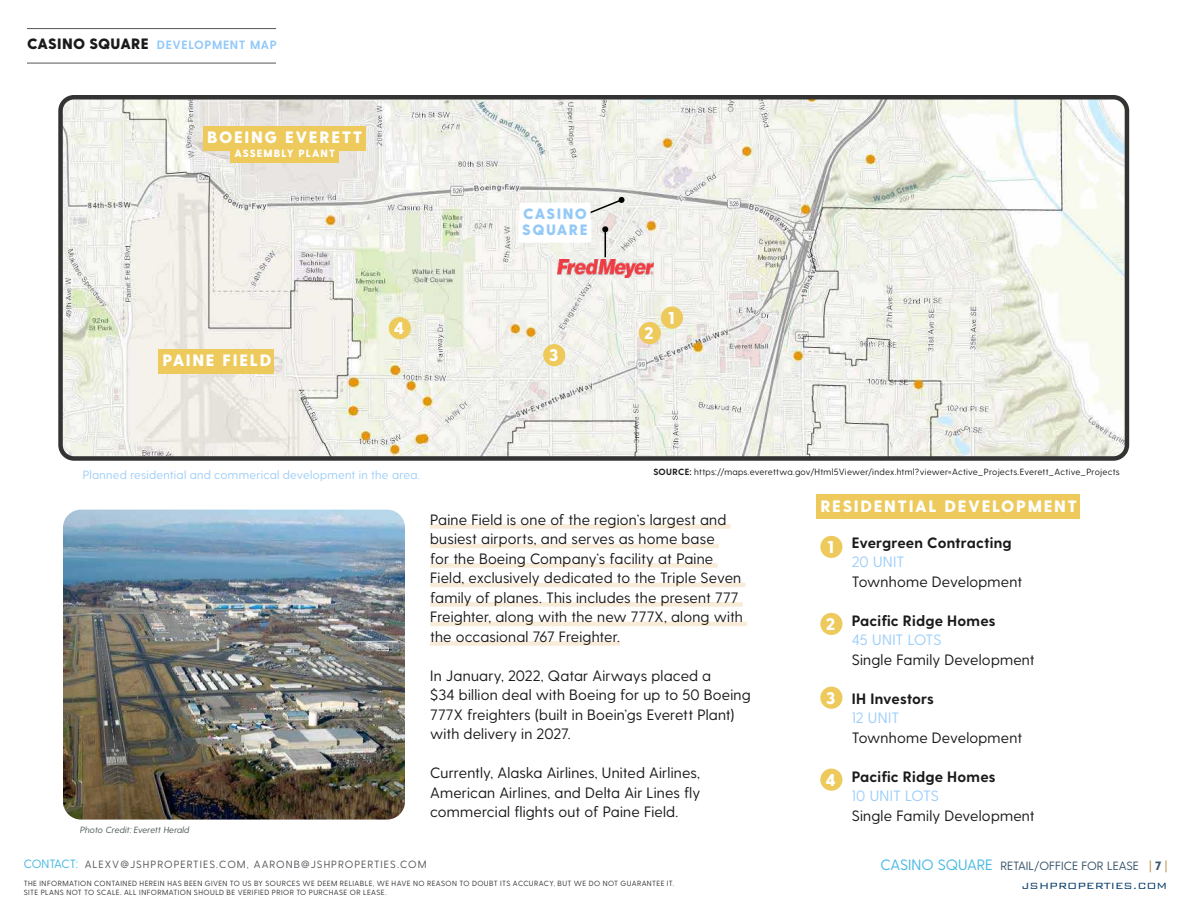
<style>
.page{position:relative;width:1188px;height:918px;background:#fff}
.page>*{position:absolute;margin:0;border:0;box-sizing:border-box;transform-origin:0 0}
.t1{font:800 16.95px "Greycliff CF";color:#fff}
.BACKGROUND_COLOR_copy{font:800 16.5px "Greycliff CF";letter-spacing:.1em;color:#fff}
.t2{font:15px/19.5px "Greycliff CF";letter-spacing:.015em;color:#1a1a1a}
.t3{font:700 15px "Greycliff CF";letter-spacing:.01em;color:#1a1a1a}
.t4{font:15px "Greycliff CF";color:#9ecef9}
.WHITE_BACKGROUND{font:800 15px "Greycliff CF";letter-spacing:.1em;color:#93c9f8}
.t5{font:12px "Greycliff CF";letter-spacing:.02em;color:#9ecef9}
.t6{font:12px "Greycliff CF";color:#38546a}
.header_with_lines{font:700 12px "Greycliff CF";letter-spacing:.05em;color:#93c9f8}
.t7{font:300 12px "Bank Gothic BT";color:#003767}
.t8{font:10.5px "Greycliff CF";letter-spacing:.1em;color:#54565a}
.BACKGROUND_COLOR_copy-2{font:800 10.5px "Greycliff CF";letter-spacing:.1em;color:#fff}
.t9{font:9px "Greycliff CF";letter-spacing:.02em;color:#1a1a1a}
.t10{font:italic 9px "Greycliff CF";color:#4c5b58}
.t11{font:7.5px/9px "Greycliff CF";letter-spacing:.05em;color:#333}
.s1{font-weight:800;font-size:15px;color:#1a1a1a}
.s2{font-weight:700}
.s3{font-size:12px;color:#47b8e0}
.s4{font-size:15px;color:#48b9e2}
.s5{color:#b88c4d}
.s6{font-weight:800}
</style>
<div class="page">
<img style="left:63px;top:100px;width:1061px;height:356px">
<div style="left:58px;top:95px;width:1071px;height:366px;border:4px solid #333;border-radius:14px"></div>
<div style="left:661px;top:307px;width:22px;height:22px;background:#edca5b;border-radius:50%"></div>
<div style="left:639px;top:322px;width:22px;height:22px;background:#edca5b;border-radius:50%"></div>
<div style="left:543px;top:344px;width:22px;height:22px;background:#edca5b;border-radius:50%"></div>
<div style="left:389px;top:317px;width:22px;height:22px;background:#edca5b;border-radius:50%"></div>
<div style="left:820px;top:536px;width:22px;height:22px;background:#edca5b;border-radius:50%"></div>
<div style="left:820px;top:613px;width:22px;height:22px;background:#edca5b;border-radius:50%"></div>
<div style="left:820px;top:687px;width:22px;height:22px;background:#edca5b;border-radius:50%"></div>
<div style="left:820px;top:769px;width:22px;height:22px;background:#edca5b;border-radius:50%"></div>
<hr style="left:27px;top:28px;width:249px;height:1px;background:#54565a">
<hr style="left:27px;top:63px;width:249px;height:1px;background:#54565a">
<div style="left:430px;top:524px;width:301px;height:5px;background:#f8ebd7"></div>
<hr style="left:430px;top:544px;width:289px;height:4px;background:#f8ebd7">
<div style="left:430px;top:563px;width:288px;height:5px;background:#f8ebd7"></div>
<hr style="left:430px;top:583px;width:315px;height:4px;background:#f8ebd7">
<div style="left:430px;top:602px;width:313px;height:5px;background:#f8ebd7"></div>
<hr style="left:430px;top:622px;width:317px;height:4px;background:#f8ebd7">
<div style="left:430px;top:641px;width:190px;height:5px;background:#f8ebd7"></div>
<div style="left:158px;top:349px;width:116px;height:25px;background:#edca5b"></div>
<div style="left:816px;top:494px;width:264px;height:25px;background:#edca5b"></div>
<div style="left:204px;top:126px;width:162px;height:25px;background:#edca5b"></div>
<div style="left:231px;top:144px;width:108px;height:19px;background:#edca5b"></div>
<img style="left:63px;top:510px;width:342px;height:310px">
<svg style="left:585px;top:197px;width:40px;height:19px"></svg>
<div style="left:519px;top:203px;width:72px;height:23px;background:#fff;border-radius:2px"></div>
<div style="left:519px;top:219px;width:72px;height:24px;background:#fff;border-radius:2px"></div>
<img style="left:557px;top:260px;width:96px;height:18px">
<svg style="left:602px;top:226px;width:6px;height:31px"></svg>
<p class="header_with_lines" style="left:27px;top:38px;width:251px"><span class="s1">CASINO SQUARE</span> DEVELOPMENT MAP</p>
<p class="BACKGROUND_COLOR_copy" style="left:207px;top:127px;width:157px">BOEING EVERETT</p>
<p class="BACKGROUND_COLOR_copy-2" style="left:234px;top:147px;width:102px">ASSEMBLY PLANT</p>
<p class="BACKGROUND_COLOR_copy" style="left:163px;top:351px;width:110px">PAINE FIELD</p>
<p class="t1" style="left:394px;top:318px;width:12px">4</p>
<p class="WHITE_BACKGROUND" style="left:523px;top:205px;width:66px">CASINO</p>
<p class="WHITE_BACKGROUND" style="left:522px;top:221px;width:67px">SQUARE</p>
<p class="t1" style="left:549px;top:345px;width:11px">3</p>
<p class="t1" style="left:645px;top:323px;width:11px">2</p>
<p class="t1" style="left:668px;top:308px;width:8px">1</p>
<p class="t5" style="left:83px;top:468px;width:339px">Planned residential and commerical development in the area.</p>
<p class="t10" style="left:80px;top:825px;width:111px">Photo Credit: Everett Herald</p>
<p class="t9" style="left:653px;top:466px;width:468px"><span class="s2">SOURCE:</span> https://maps.everettwa.gov/Html5Viewer/index.html?viewer=Active_Projects.Everett_Active_Projects</p>
<p class="t2" style="left:430px;top:510px;width:314px">Paine Field is one of the region’s largest and busiest airports, and serves as home base<br>for the Boeing Company’s facility at Paine Field, exclusively dedicated to the Triple Seven family of planes. This includes the present 777<br>Freighter, along with the new 777X, along with the occasional 767 Freighter.</p>
<p class="t2" style="left:430px;top:666px;width:322px">In January, 2022, Qatar Airways placed a<br>$34 billion deal with Boeing for up to 50 Boeing 777X freighters (built in Boein’gs Everett Plant) with delivery in 2027.</p>
<p class="t2" style="left:430px;top:763px;width:272px;text-align:justify">Currently, Alaska Airlines, United Airlines, American Airlines, and Delta Air Lines fly commercial flights out of Paine Field.</p>
<p class="BACKGROUND_COLOR_copy" style="left:820px;top:496px;width:258px">RESIDENTIAL DEVELOPMENT</p>
<p class="t1" style="left:828px;top:537px;width:8px">1</p>
<p class="t1" style="left:826px;top:614px;width:11px">2</p>
<p class="t1" style="left:826px;top:688px;width:11px">3</p>
<p class="t1" style="left:826px;top:770px;width:12px">4</p>
<p class="t3" style="left:852px;top:534px;width:161px">Evergreen Contracting</p>
<p class="t4" style="left:852px;top:553px;width:54px">20 UNIT</p>
<p class="t2" style="left:852px;top:572px;width:172px">Townhome Development</p>
<p class="t3" style="left:852px;top:612px;width:145px">Pacific Ridge Homes</p>
<p class="t4" style="left:852px;top:631px;width:91px">45 UNIT LOTS</p>
<p class="t2" style="left:852px;top:650px;width:184px">Single Family Development</p>
<p class="t3" style="left:852px;top:690px;width:84px">IH Investors</p>
<p class="t4" style="left:852px;top:709px;width:49px">12 UNIT</p>
<p class="t2" style="left:852px;top:728px;width:172px">Townhome Development</p>
<p class="t3" style="left:852px;top:768px;width:145px">Pacific Ridge Homes</p>
<p class="t4" style="left:852px;top:787px;width:89px">10 UNIT LOTS</p>
<p class="t2" style="left:852px;top:806px;width:184px">Single Family Development</p>
<p class="t8" style="left:24px;top:858px;width:404px"><span class="s3">CONTACT:</span> ALEXV@JSHPROPERTIES.COM, AARONB@JSHPROPERTIES.COM</p>
<p class="t6" style="left:880px;top:859px;width:289px"><span class="s4">CASINO SQUARE</span> RETAIL/OFFICE FOR LEASE <span class="s5">|</span> <span class="s6">7</span> <span class="s5">|</span></p>
<p class="t11" style="left:24px;top:878px;width:652px">THE INFORMATION CONTAINED HEREIN HAS BEEN GIVEN TO US BY SOURCES WE DEEM RELIABLE, WE HAVE NO REASON TO DOUBT ITS ACCURACY, BUT WE DO NOT GUARANTEE IT.<br>SITE PLANS NOT TO SCALE. ALL INFORMATION SHOULD BE VERIFIED PRIOR TO PURCHASE OR LEASE.</p>
<p class="t7" style="left:1022px;top:879px;width:147px">JSHPROPERTIES.COM</p>
</div>
